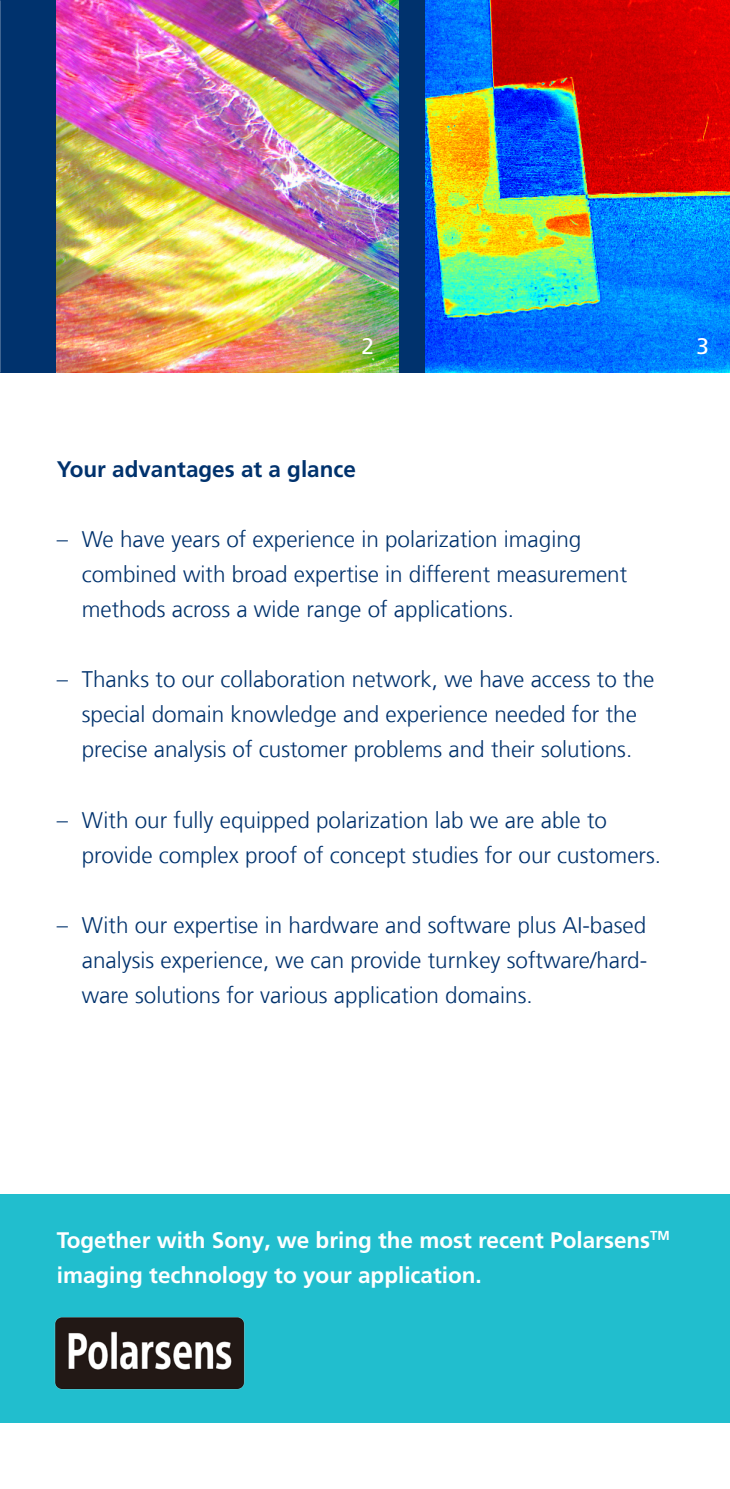
<style>
.page{position:relative;width:730px;height:1489px;background:#fff}
.page>*{position:absolute;margin:0;border:0;box-sizing:border-box;transform-origin:0 0}
.t1{font:300 22.5px/35px "Frutiger LT Com";color:#00326d}
.t2{font:700 22.5px/35px "Frutiger LT Com";color:#fff}
.t3{font:700 22.5px "Frutiger LT Com";color:#00326d}
.t4{font:22.5px "Frutiger LT Com";color:#fff}
</style>
<div class="page">
<div style="left:0;top:1194px;width:730px;height:228px;background:#21bece"></div>
<div style="left:0;top:0;width:730px;height:372px;background:#00326d"></div>
<img style="left:57px;top:0;width:342px;height:372px">
<img style="left:425px;top:0;width:305px;height:372px">
<img style="left:54px;top:1317px;width:191px;height:73px">
<img style="left:0;top:0;width:1px;height:372px">
<p class="t4" style="left:361px;top:333px;width:14px">2</p>
<p class="t4" style="left:696px;top:333px;width:14px">3</p>
<p class="t3" style="left:57px;top:456px;width:301px">Your advantages at a glance</p>
<p class="t1" style="left:82px;top:522px;width:547px;text-indent:-25px">– We have years of experience in polarization imaging combined with broad expertise in different measurement methods across a wide range of applications.</p>
<p class="t1" style="left:57px;top:662px;width:599px;text-align:center">– Thanks to our collaboration network, we have access to the special domain knowledge and experience needed for the precise analysis of customer problems and their solutions.</p>
<p class="t1" style="left:82px;top:802px;width:581px;text-indent:-25px">– With our fully equipped polarization lab we are able to provide complex proof of concept studies for our customers.</p>
<p class="t1" style="left:82px;top:907px;width:567px;text-align:justify;text-indent:-25px">– With our expertise in hardware and software plus AI-based analysis experience, we can provide turnkey software/hard&shy;ware solutions for various application domains.</p>
<p class="t2" style="left:57px;top:1222px;width:615px">Together with Sony, we bring the most recent Polarsens<sup>TM </sup>imaging technology to your application.</p>
</div>
